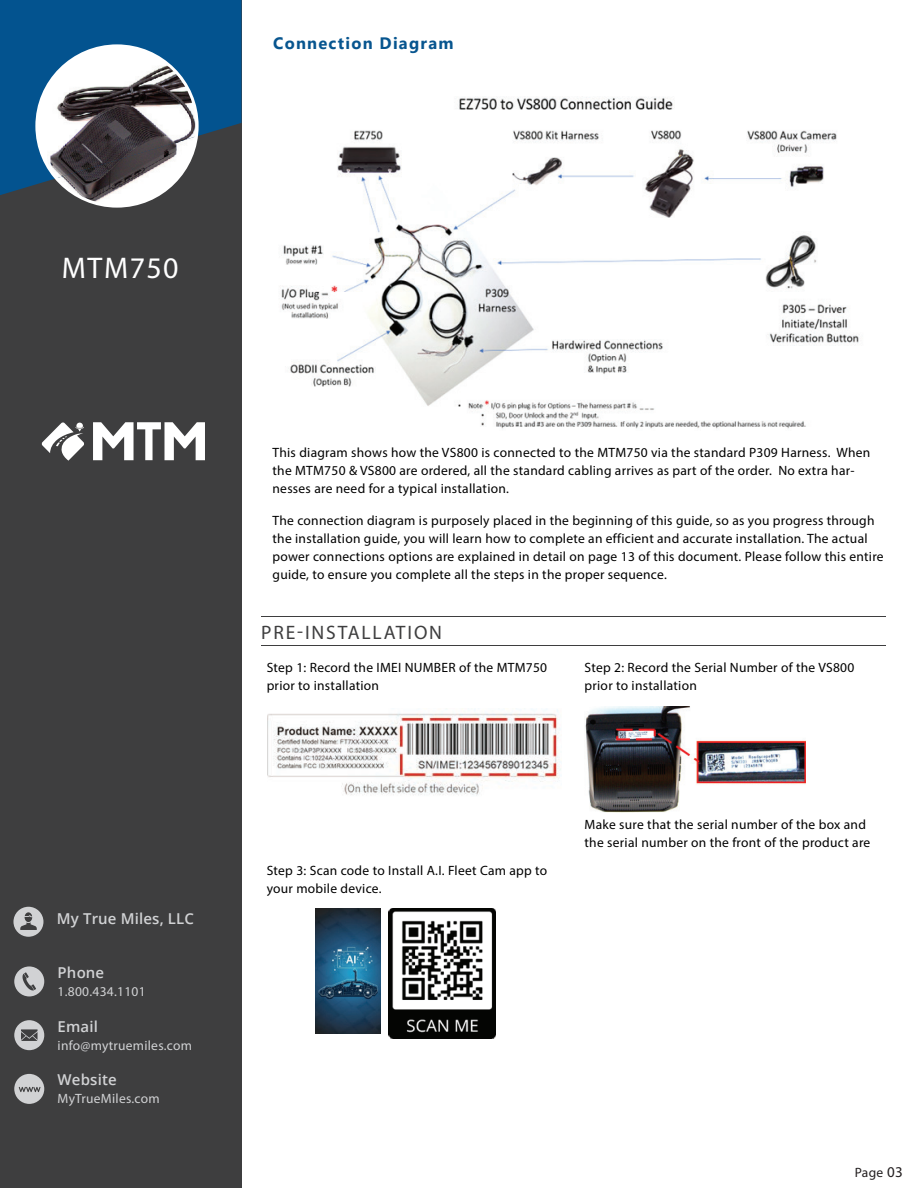
<style>
.page{position:relative;width:918px;height:1188px;background:#fff}
.page>*{position:absolute;margin:0;border:0;box-sizing:border-box;transform-origin:0 0}
.t1{font:30px "Myriad Pro";letter-spacing:.05em;color:#fff}
.t2{font:19.5px "Myriad Pro";letter-spacing:.095em;color:#3e3e3f}
.t3{font:700 16.5px "Leelawadee UI";letter-spacing:.075em;color:#07558f}
.t4{font:600 15px "Open Sans";letter-spacing:.01em;color:#d1d2d4}
.t5{font:13.5px/18px "Myriad Pro";letter-spacing:.02em;color:#000}
.t6{font:13.5px "Myriad Pro";letter-spacing:.02em;color:#d1d2d4}
.t7{font:13.5px "Myriad Pro";color:#231f20}
.s1{font-size:15px}
</style>
<div class="page">
<div style="left:0;top:0;width:242px;height:1188px;background:#3e3e3f"></div>
<svg style="left:0;top:0;width:242px;height:195px;fill:#03538f"></svg>
<div style="left:14px;top:1020px;width:30px;height:30px;background:#d1d2d4;border-radius:50%"></div>
<svg style="left:21px;top:1029px;width:17px;height:12px"></svg>
<div style="left:14px;top:966px;width:30px;height:30px;background:#d1d2d4;border-radius:50%"></div>
<svg style="left:23px;top:972px;width:13px;height:18px"></svg>
<div style="left:14px;top:1074px;width:30px;height:30px;background:#d1d2d4;border-radius:50%"></div>
<svg style="left:19px;top:1087px;width:22px;height:5px"></svg>
<div style="left:13px;top:907px;width:30px;height:30px;background:#d1d2d4;border-radius:50%"></div>
<svg style="left:20px;top:912px;width:17px;height:18px"></svg>
<svg style="left:35px;top:44px;width:164px;height:164px"></svg>
<svg style="left:93px;top:422px;width:112px;height:38px"></svg>
<svg style="left:42px;top:422px;width:42px;height:39px"></svg>
<img style="left:281px;top:97px;width:578px;height:332px">
<hr style="left:261px;top:617px;width:624px;height:1px;background:#3e3e3f">
<hr style="left:261px;top:645px;width:624px;height:1px;background:#3e3e3f">
<img style="left:267px;top:709px;width:294px;height:87px">
<img style="left:585px;top:707px;width:221px;height:106px">
<img style="left:389px;top:908px;width:106px;height:130px">
<img style="left:315px;top:908px;width:66px;height:126px">
<p class="t3" style="left:273px;top:31px;width:182px">Connection Diagram</p>
<h1 class="t1" style="left:62px;top:249px;width:118px">MTM750</h1>
<p class="t4" style="left:57px;top:908px;width:139px">My True Miles, LLC</p>
<p class="t4" style="left:58px;top:962px;width:48px">Phone</p>
<p class="t6" style="left:58px;top:983px;width:90px">1.800.434.1101</p>
<p class="t4" style="left:58px;top:1016px;width:42px">Email</p>
<p class="t6" style="left:58px;top:1037px;width:136px">info@mytruemiles.com</p>
<p class="t4" style="left:58px;top:1070px;width:61px">Website</p>
<p class="t6" style="left:58px;top:1091px;width:104px">MyTrueMiles.com</p>
<p class="t5" style="left:273px;top:443px;width:599px">This diagram shows how the VS800 is connected to the MTM750 via the standard P309 Harness. When the MTM750 &amp; VS800 are ordered, all the standard cabling arrives as part of the order. No extra har&shy;nesses are need for a typical installation.</p>
<p class="t5" style="left:273px;top:511px;width:613px">The connection diagram is purposely placed in the beginning of this guide, so as you progress through the installation guide, you will learn how to complete an efficient and accurate installation. The actual power connections options are explained in detail on page 13 of this document. Please follow this entire guide, to ensure you complete all the steps in the proper sequence.</p>
<h2 class="t2" style="left:261px;top:620px;width:182px">PRE-INSTALLATION</h2>
<p class="t5" style="left:267px;top:658px;width:282px">Step 1: Record the IMEI NUMBER of the MTM750 prior to installation</p>
<p class="t5" style="left:585px;top:658px;width:271px">Step 2: Record the Serial Number of the VS800 prior to installation</p>
<p class="t5" style="left:267px;top:861px;width:282px">Step 3: Scan code to Install A.I. Fleet Cam app to your mobile device.</p>
<p class="t5" style="left:585px;top:815px;width:287px">Make sure that the serial number of the box and the serial number on the front of the product are</p>
<p class="t7" style="left:855px;top:1164px;width:49px">Page <span class="s1">03</span></p>
</div>
